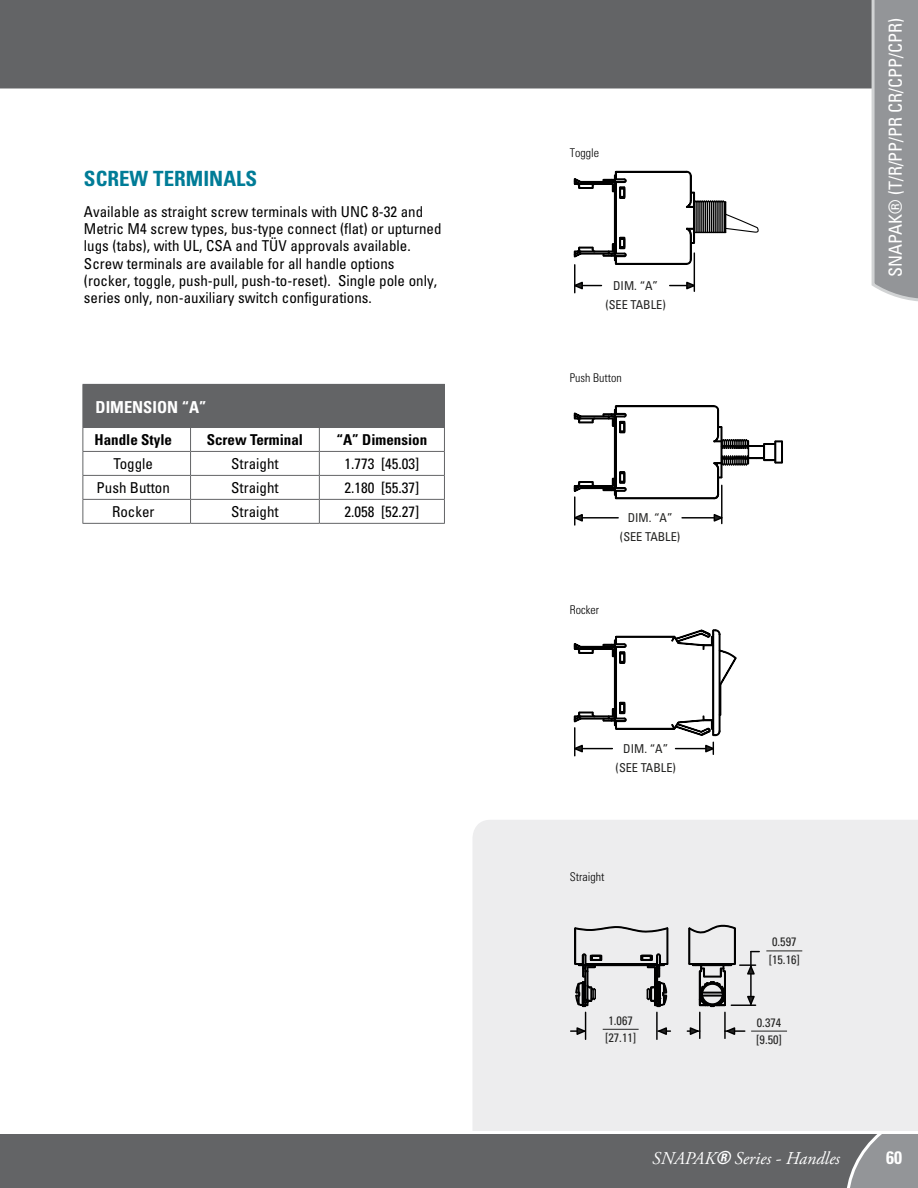
<style>
.page{position:relative;width:918px;height:1188px;background:#fff}
.page>*{position:absolute;margin:0;border:0;box-sizing:border-box;transform-origin:0 0}
.t1{font:700 condensed 21px "Univers";color:#007c97}
.t2{font:condensed 18px "Univers";letter-spacing:-.005em;color:#fff}
.t3{font:italic 18px "Adobe Garamond Pro";color:#fff}
.t4{font:700 condensed 18px "Univers";color:#fff}
.t5{font:700 condensed 16.5px "Univers";color:#fff}
.t6{font:condensed 15px/17.2px "Univers";color:#000}
.t7{font:700 condensed 15px "Univers";color:#000}
.t8{font:condensed 12.3px/17.7px "Univers";color:#242423}
.t9{font:300 condensed 12px "Univers";color:#000}
.s1{font-family:"Univers";font-weight:700;font-stretch:condensed}
</style>
<div class="page">
<div style="left:473px;top:820px;width:445px;height:309px;background:#ededee"></div>
<hr style="left:750px;top:952px;width:2px;height:53px;background:#000">
<hr style="left:725px;top:1030px;width:20px;height:2px;background:#000">
<hr style="left:699px;top:1012px;width:2px;height:26px;background:#000">
<hr style="left:724px;top:1012px;width:2px;height:26px;background:#000">
<hr style="left:656px;top:1012px;width:2px;height:27px;background:#000">
<svg style="left:687px;top:918px;width:50px;height:24px"></svg>
<div style="left:688px;top:928px;width:2px;height:37px;border:1px solid #000"></div>
<div style="left:734px;top:928px;width:2px;height:37px;border:1px solid #000"></div>
<svg style="left:573px;top:926px;width:96px;height:8px"></svg>
<div style="left:585px;top:963px;width:73px;height:2px;border:1px solid #000"></div>
<div style="left:574px;top:928px;width:2px;height:37px;border:1px solid #000"></div>
<div style="left:666px;top:928px;width:2px;height:37px;border:1px solid #000"></div>
<div style="left:581px;top:964px;width:81px;height:2px;border:1px solid #000"></div>
<svg style="left:640px;top:953px;width:28px;height:55px;background:#898989"></svg>
<hr style="left:603px;top:1029px;width:36px;height:1px;background:#242423">
<hr style="left:751px;top:1031px;width:36px;height:1px;background:#242423">
<hr style="left:766px;top:951px;width:36px;height:1px;background:#242423">
<svg style="left:571px;top:953px;width:31px;height:86px;background:#acacad"></svg>
<svg style="left:655px;top:1026px;width:15px;height:10px"></svg>
<svg style="left:687px;top:1026px;width:15px;height:10px"></svg>
<svg style="left:723px;top:1026px;width:13px;height:10px"></svg>
<svg style="left:689px;top:963px;width:67px;height:45px;background:#a6a6a7"></svg>
<div style="left:83px;top:384px;width:361px;height:44px;background:#636466"></div>
<hr style="left:82px;top:384px;width:109px;height:1px;background:#636466">
<hr style="left:82px;top:385px;width:1px;height:42px;background:#636466">
<hr style="left:319px;top:384px;width:126px;height:1px;background:#636466">
<hr style="left:444px;top:385px;width:1px;height:42px;background:#636466">
<hr style="left:82px;top:427px;width:109px;height:1px;background:#636466">
<hr style="left:319px;top:427px;width:126px;height:1px;background:#636466">
<hr style="left:82px;top:451px;width:109px;height:1px;background:#636466">
<hr style="left:82px;top:475px;width:109px;height:1px;background:#636466">
<hr style="left:82px;top:499px;width:109px;height:1px;background:#636466">
<svg style="left:82px;top:428px;width:1px;height:95px"></svg>
<svg style="left:190px;top:428px;width:255px;height:95px"></svg>
<hr style="left:82px;top:523px;width:109px;height:1px;background:#636466">
<hr style="left:191px;top:523px;width:128px;height:1px;background:#636466">
<hr style="left:319px;top:523px;width:126px;height:1px;background:#636466">
<svg style="left:685px;top:170px;width:7px;height:7px"></svg>
<svg style="left:685px;top:258px;width:7px;height:7px"></svg>
<svg style="left:713px;top:405px;width:7px;height:7px"></svg>
<div style="left:690px;top:234px;width:2px;height:26px;border:1px solid #000"></div>
<div style="left:690px;top:175px;width:2px;height:27px;border:1px solid #000"></div>
<div style="left:615px;top:171px;width:72px;height:2px;border:1px solid #000"></div>
<div style="left:615px;top:263px;width:72px;height:2px;border:1px solid #000"></div>
<div style="left:615px;top:181px;width:2px;height:73px;border:1px solid #000"></div>
<div style="left:580px;top:181px;width:29px;height:2px;border:1px solid #000"></div>
<div style="left:580px;top:183px;width:29px;height:2px;border:1px solid #000"></div>
<svg style="left:573px;top:178px;width:23px;height:11px"></svg>
<div style="left:614px;top:178px;width:2px;height:80px;border:1px solid #000"></div>
<svg style="left:603px;top:170px;width:24px;height:29px"></svg>
<div style="left:580px;top:487px;width:29px;height:2px;border:1px solid #000"></div>
<div style="left:580px;top:485px;width:29px;height:2px;border:1px solid #000"></div>
<div style="left:614px;top:412px;width:2px;height:80px;border:1px solid #000"></div>
<svg style="left:712px;top:493px;width:8px;height:7px"></svg>
<svg style="left:713px;top:426px;width:70px;height:52px"></svg>
<div style="left:615px;top:416px;width:2px;height:73px;border:1px solid #000"></div>
<svg style="left:603px;top:471px;width:24px;height:28px"></svg>
<svg style="left:573px;top:406px;width:54px;height:27px"></svg>
<div style="left:615px;top:405px;width:100px;height:2px;border:1px solid #000"></div>
<div style="left:615px;top:497px;width:100px;height:2px;border:1px solid #000"></div>
<div style="left:717px;top:410px;width:2px;height:26px;border:1px solid #000"></div>
<div style="left:717px;top:468px;width:2px;height:27px;border:1px solid #000"></div>
<div style="left:580px;top:646px;width:29px;height:2px;border:1px solid #000"></div>
<div style="left:580px;top:648px;width:29px;height:2px;border:1px solid #000"></div>
<svg style="left:573px;top:643px;width:23px;height:11px"></svg>
<div style="left:580px;top:718px;width:29px;height:2px;border:1px solid #000"></div>
<div style="left:580px;top:715px;width:29px;height:2px;border:1px solid #000"></div>
<div style="left:614px;top:643px;width:2px;height:80px;border:1px solid #000"></div>
<hr style="left:575px;top:748px;width:37px;height:1px;background:#000">
<div style="left:719px;top:684px;width:2px;height:32px;border:1px solid #000"></div>
<div style="left:712px;top:634px;width:2px;height:98px;border:1px solid #000"></div>
<div style="left:615px;top:646px;width:2px;height:73px;border:1px solid #000"></div>
<div style="left:615px;top:636px;width:60px;height:2px;border:1px solid #000"></div>
<div style="left:615px;top:728px;width:60px;height:2px;border:1px solid #000"></div>
<div style="left:719px;top:634px;width:1px;height:98px;border:1px solid #000"></div>
<svg style="left:670px;top:629px;width:67px;height:58px"></svg>
<svg style="left:603px;top:697px;width:24px;height:33px"></svg>
<svg style="left:603px;top:635px;width:24px;height:29px"></svg>
<svg style="left:670px;top:714px;width:51px;height:40px"></svg>
<svg style="left:573px;top:712px;width:23px;height:44px"></svg>
<hr style="left:575px;top:517px;width:43px;height:2px;background:#000">
<hr style="left:682px;top:517px;width:40px;height:2px;background:#000">
<hr style="left:721px;top:485px;width:1px;height:39px;background:#000">
<svg style="left:712px;top:513px;width:11px;height:10px"></svg>
<svg style="left:573px;top:481px;width:24px;height:44px"></svg>
<hr style="left:694px;top:253px;width:1px;height:38px;background:#000">
<svg style="left:670px;top:281px;width:26px;height:10px"></svg>
<svg style="left:573px;top:232px;width:54px;height:61px"></svg>
<svg style="left:686px;top:192px;width:73px;height:52px"></svg>
<div style="left:0;top:0;width:870px;height:89px;background:#636466"></div>
<svg style="left:870px;top:0;width:48px;height:302px;background:#9d9fa1"></svg>
<svg style="left:0;top:1129px;width:844px;height:59px;background:#6f7072"></svg>
<svg style="left:844px;top:1128px;width:74px;height:60px;background:#999a9d"></svg>
<h1 class="t1" style="left:84px;top:166px;width:175px">SCREW TERMINALS</h1>
<p class="t6" style="left:84px;top:203px;width:359px">Available as straight screw terminals with UNC 8-32 and Metric M4 screw types, bus-type connect (flat) or upturned lugs (tabs), with UL, CSA and TÜV approvals available.<br>Screw terminals are available for all handle options (rocker, toggle, push-pull, push-to-reset). Single pole only, series only, non-auxiliary switch configurations.</p>
<p class="t5" style="left:96px;top:397px;width:112px">DIMENSION “A”</p>
<p class="t7" style="left:95px;top:431px;width:79px">Handle Style</p>
<p class="t7" style="left:207px;top:431px;width:98px">Screw Terminal</p>
<p class="t7" style="left:337px;top:431px;width:92px">“A” Dimension</p>
<p class="t6" style="left:114px;top:455px;width:41px">Toggle</p>
<p class="t6" style="left:231px;top:455px;width:49px">Straight</p>
<p class="t6" style="left:344px;top:455px;width:76px">1.773 [45.03]</p>
<p class="t6" style="left:97px;top:479px;width:75px">Push Button</p>
<p class="t6" style="left:231px;top:479px;width:49px">Straight</p>
<p class="t6" style="left:344px;top:479px;width:76px">2.180 [55.37]</p>
<p class="t6" style="left:112px;top:503px;width:44px">Rocker</p>
<p class="t6" style="left:231px;top:503px;width:49px">Straight</p>
<p class="t6" style="left:344px;top:503px;width:76px">2.058 [52.27]</p>
<p class="t9" style="left:570px;top:145px;width:31px">Toggle</p>
<p class="t8" style="left:613px;top:277px;width:46px">DIM. “A”</p>
<p class="t8" style="left:605px;top:295px;width:62px">(SEE TABLE)</p>
<p class="t9" style="left:570px;top:370px;width:54px">Push Button</p>
<p class="t8" style="left:628px;top:509px;width:46px">DIM. “A”</p>
<p class="t8" style="left:620px;top:528px;width:62px">(SEE TABLE)</p>
<p class="t9" style="left:570px;top:603px;width:31px">Rocker</p>
<p class="t8" style="left:623px;top:740px;width:46px">DIM. “A”</p>
<p class="t8" style="left:616px;top:758px;width:62px">(SEE TABLE)</p>
<p class="t9" style="left:570px;top:870px;width:36px">Straight</p>
<p class="t8" style="left:777px;top:933px;width:33px">[14.58]</p>
<p class="t8" style="left:769px;top:933px;width:33px">0.597 [15.16]</p>
<p class="t8" style="left:605px;top:1011px;width:33px">1.067 [27.11]</p>
<p class="t8" style="left:756px;top:1013px;width:27px">0.374 [9.50]</p>
<p class="t8" style="left:760px;top:1014px;width:27px">[9.50]</p>
<p class="t2" style="left:884px;top:277px;width:260px;rotate:-90deg">SNAPAK® (T/R/PP/PR CR/CPP/CPR)</p>
<p class="t3" style="left:652px;top:1148px;width:189px">SNAPAK<span class="s1">®</span> Series - Handles</p>
<p class="t4" style="left:886px;top:1147px;width:17px">60</p>
</div>
